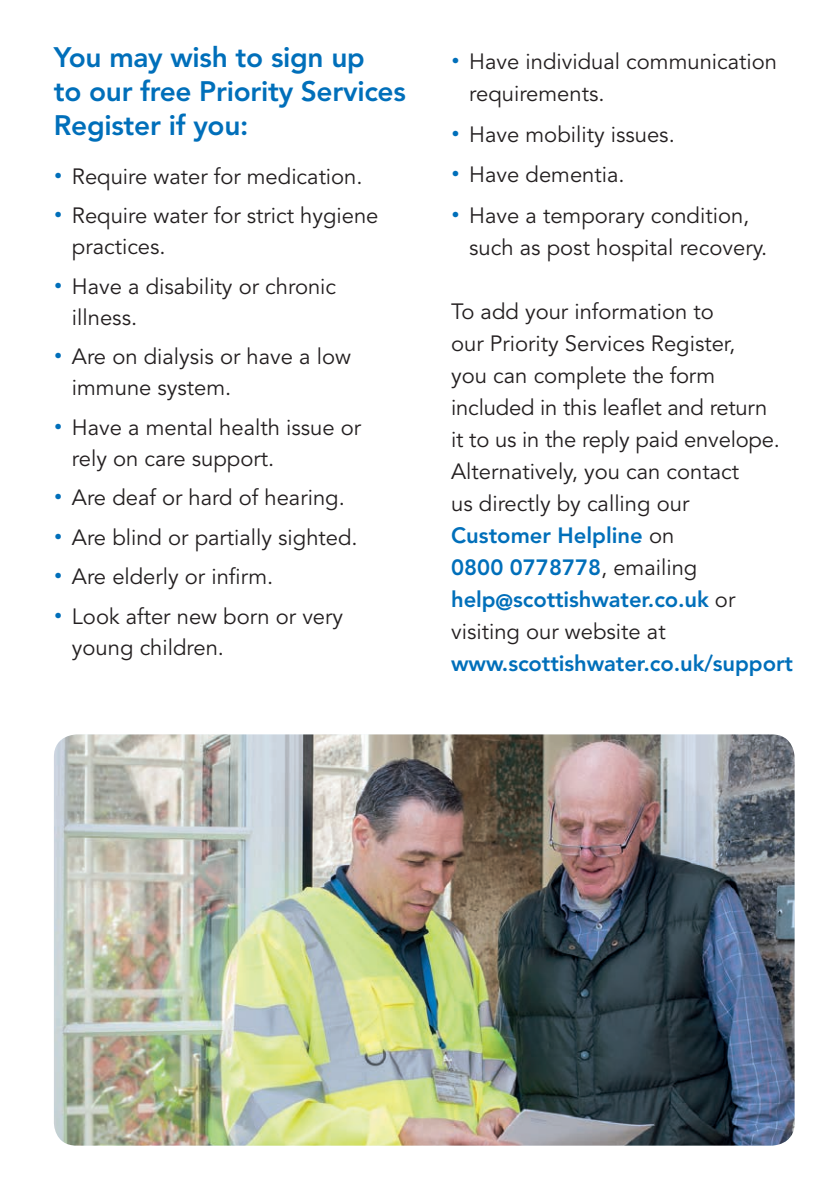
<style>
.page{position:relative;width:840px;height:1191px;background:#fff}
.page>*{position:absolute;margin:0;border:0;box-sizing:border-box;transform-origin:0 0}
.t1{font:800 28px/34px "Avenir";letter-spacing:-.01em;color:#006fba}
.t2{font:22px/32px "Avenir";color:#231f20}
.t3{font:800 22px "Avenir";letter-spacing:-.005em;color:#006fba}
.s1{font-weight:900;font-size:30px;color:#006fba}
.s2{font-weight:800;color:#006fba}
</style>
<div class="page">
<img style="left:54px;top:734px;width:740px;height:411px">
<p class="t1" style="left:54px;top:40px;width:353px">You may wish to sign up<br>to our free Priority Services<br>Register if you:</p>
<p class="t2" style="left:54px;top:157px;width:326px;line-height:39.6px"><span class="s1">·</span> Require water for medication.<br><span class="s1">·</span> Require water for strict hygiene</p>
<p class="t2" style="left:54px;top:227px;width:283px;line-height:39.6px;text-indent:18px">practices.<br><span class="s1">·</span> Have a disability or chronic</p>
<p class="t2" style="left:54px;top:298px;width:298px;line-height:39.6px;text-indent:18px">illness.<br><span class="s1">·</span> Are on dialysis or have a low</p>
<p class="t2" style="left:54px;top:368px;width:308px;line-height:39.6px;text-indent:18px">immune system.<br><span class="s1">·</span> Have a mental health issue or</p>
<p class="t2" style="left:54px;top:439px;width:305px;line-height:39.6px;text-indent:18px">rely on care support.<br><span class="s1">·</span> Are deaf or hard of hearing. <span class="s1">·</span> Are blind or partially sighted. <span class="s1">·</span> Are elderly or infirm.<br><span class="s1">·</span> Look after new born or very</p>
<p class="t2" style="left:72px;top:632px;width:154px">young children.</p>
<p class="t2" style="left:469px;top:46px;width:309px;text-indent:-18px"><span class="s1">·</span> Have individual communication requirements.</p>
<p class="t2" style="left:451px;top:114px;width:299px;line-height:40.6px"><span class="s1">·</span> Have mobility issues.<br><span class="s1">·</span> Have dementia.<br><span class="s1">·</span> Have a temporary condition,</p>
<p class="t2" style="left:469px;top:232px;width:299px">such as post hospital recovery.</p>
<p class="t2" style="left:451px;top:296px;width:330px">To add your information to<br>our Priority Services Register,<br>you can complete the form included in this leaflet and return it to us in the reply paid envelope.<br>Alternatively, you can contact<br>us directly by calling our<br><span class="s2">Customer Helpline</span> on<br><span class="s2">0800 0778778</span>, emailing <span class="s2">help@scottishwater.co.uk</span> or visiting our website at</p>
<p class="t3" style="left:451px;top:650px;width:343px">www.scottishwater.co.uk/support</p>
</div>
